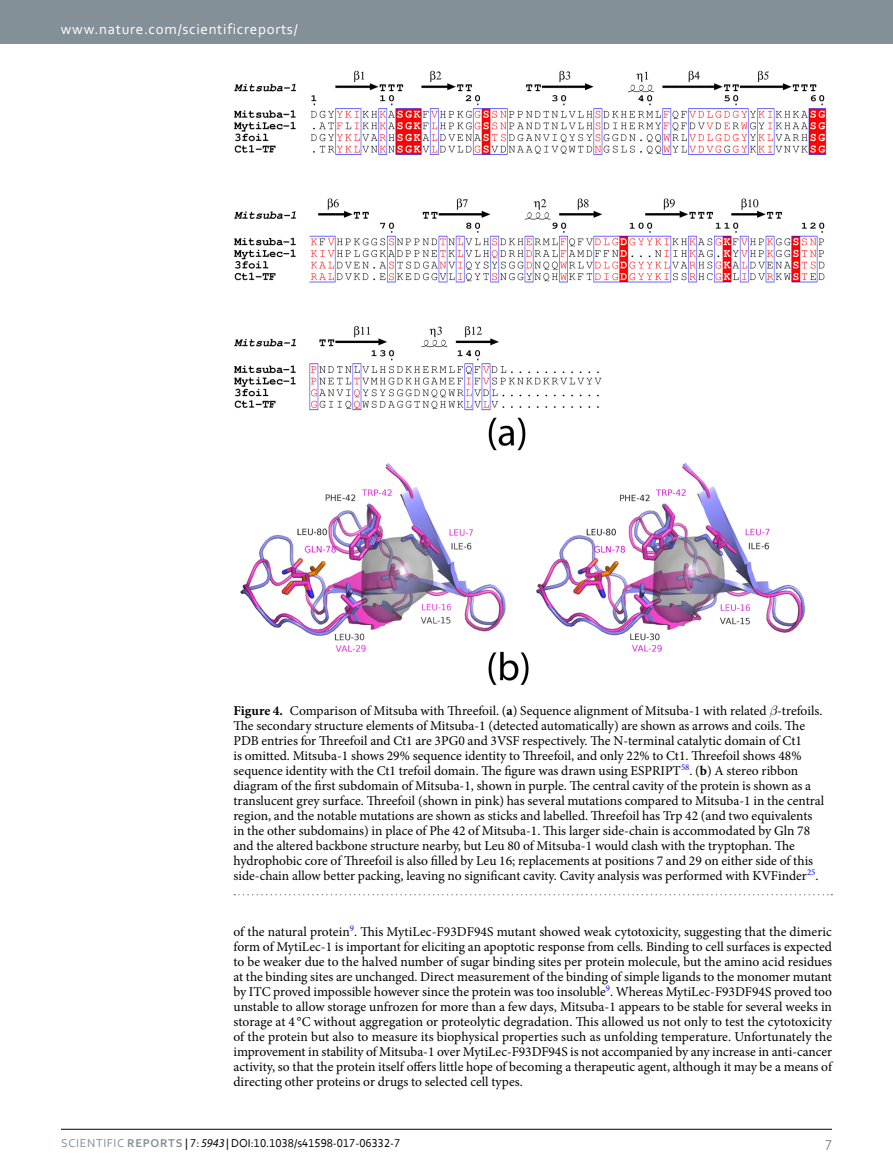
<style>
.page{position:relative;width:893px;height:1174px;background:#fff}
.page>*{position:absolute;margin:0;border:0;box-sizing:border-box;transform-origin:0 0}
.t1{font:15px "Corbel 2";letter-spacing:.045em;color:#fff}
.t2{font:15px "Corbel 2";color:#839097}
.t3{font:13.5px/15px "Minion Pro";color:#000;text-align:justify}
.t4{font:12px "Corbel";color:#000}
.s1{font-weight:700}
.s2{font-family:"Corbel 2";color:#839097}
.s3{font-family:"Corbel Bold 2";color:#839097}
.s4{font-family:"Myriad Pro";font-style:italic}
</style>
<div class="page">
<div style="left:0;top:0;width:893px;height:43px;background:#839097"></div>
<hr style="left:61px;top:1129px;width:771px;height:1px;background:#000">
<img style="left:234px;top:70px;width:593px;height:616px">
<svg style="left:234px;top:894px;width:598px;height:1px"></svg>
<p class="t1" style="left:61px;top:19px;width:238px">www.nature.com/scientificreports/</p>
<p class="t3" style="left:233px;top:703px;width:592px;text-align:left"><span class="s1">Figure 4.</span> Comparison of Mitsuba with Threefoil. (<span class="s1">a</span>) Sequence alignment of Mitsuba-1 with related -trefoils.<br>The secondary structure elements of Mitsuba-1 (detected automatically) are shown as arrows and coils. The PDB entries for Threefoil and Ct1 are 3PG0 and 3VSF respectively. The N-terminal catalytic domain of Ct1<br>is omitted. Mitsuba-1 shows 29% sequence identity to Threefoil, and only 22% to Ct1. Threefoil shows 48% sequence identity with the Ct1 trefoil domain. The figure was drawn using ESPRIPT<sup>58</sup>. (<span class="s1">b</span>) A stereo ribbon diagram of the first subdomain of Mitsuba-1, shown in purple. The central cavity of the protein is shown as a translucent grey surface. Threefoil (shown in pink) has several mutations compared to Mitsuba-1 in the central region, and the notable mutations are shown as sticks and labelled. Threefoil has Trp 42 (and two equivalents in the other subdomains) in place of Phe 42 of Mitsuba-1. This larger side-chain is accommodated by Gln 78 and the altered backbone structure nearby, but Leu 80 of Mitsuba-1 would clash with the tryptophan. The hydrophobic core of Threefoil is also filled by Leu 16; replacements at positions 7 and 29 on either side of this side-chain allow better packing, leaving no significant cavity. Cavity analysis was performed with KVFinder<sup>25</sup>.</p>
<p class="t3" style="left:233px;top:924px;width:600px">of the natural protein<sup>9</sup>. This MytiLec-F93DF94S mutant showed weak cytotoxicity, suggesting that the dimeric form of MytiLec-1 is important for eliciting an apoptotic response from cells. Binding to cell surfaces is expected to be weaker due to the halved number of sugar binding sites per protein molecule, but the amino acid residues at the binding sites are unchanged. Direct measurement of the binding of simple ligands to the monomer mutant by ITC proved impossible however since the protein was too insoluble<sup>9</sup>. Whereas MytiLec-F93DF94S proved too unstable to allow storage unfrozen for more than a few days, Mitsuba-1 appears to be stable for several weeks in storage at 4 °C without aggregation or proteolytic degradation. This allowed us not only to test the cytotoxicity of the protein but also to measure its biophysical properties such as unfolding temperature. Unfortunately the improvement in stability of Mitsuba-1 over MytiLec-F93DF94S is not accompanied by any increase in anti-cancer activity, so that the protein itself offers little hope of becoming a therapeutic agent, although it may be a means of directing other proteins or drugs to selected cell types.</p>
<p class="t4" style="left:61px;top:1135px;width:341px"><span class="s2">Scientific</span> <span class="s3">REPOrTs</span> | 7: <span class="s4">5943</span> | DOI:10.1038/s41598-017-06332-7</p>
<p class="t2" style="left:826px;top:1132px;width:8px">7</p>
</div>
